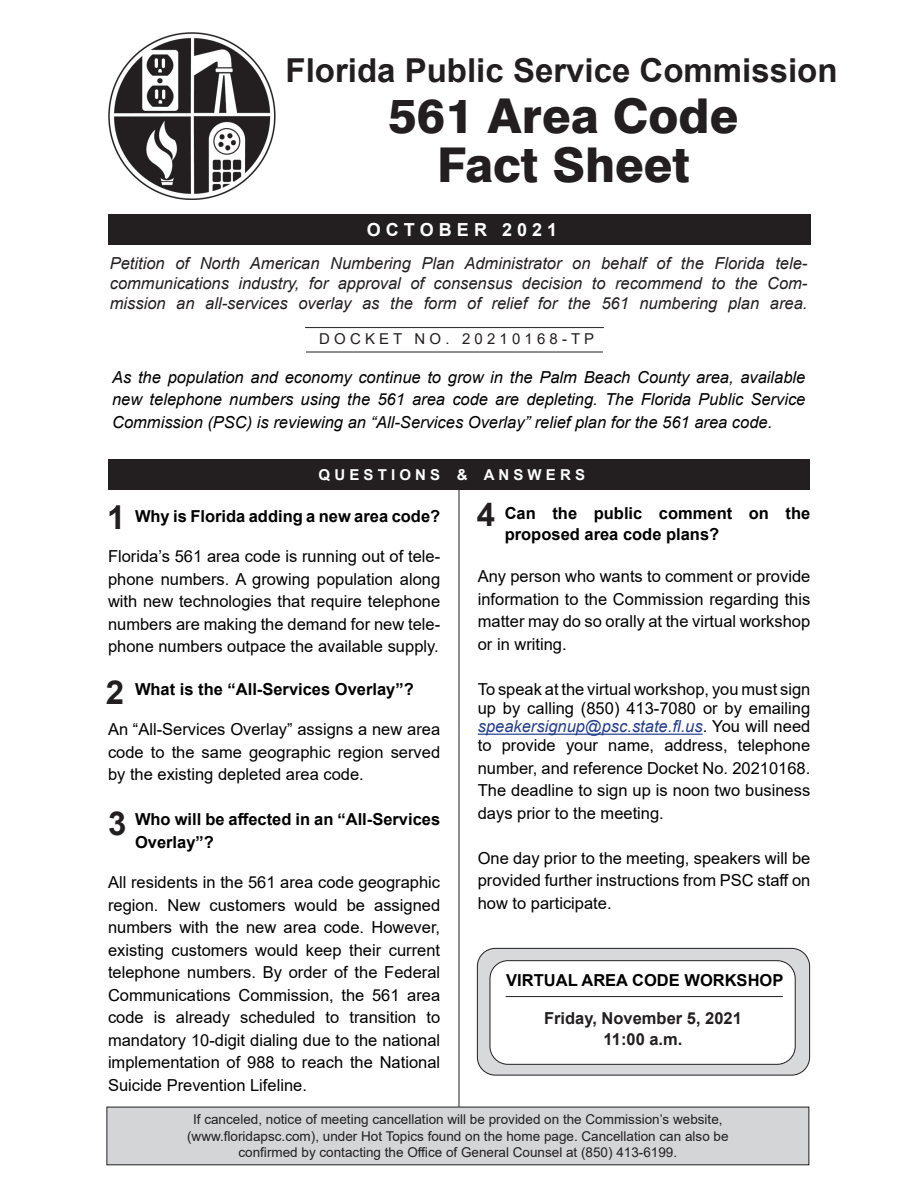
<style>
.page{position:relative;width:918px;height:1188px;background:#fff}
.page>*{position:absolute;margin:0;border:0;box-sizing:border-box;transform-origin:0 0}
.t1{font:800 48px "Swiss 721 BT";color:#231f20}
.t2{font:700 33px "Arial";color:#231f20}
.t3{font:700 18px "Arial";color:#fff}
.t4{font:16.5px/22.5px "Arial";color:#000;text-align:justify}
.t5{font:italic 16.5px/22.5px "Arial";color:#000;text-align:justify}
.t6{font:italic 16.5px/19.8px "Arial";color:#231f20;text-align:justify}
.t7{font:700 16.5px/20.2px "Arial";color:#000}
.t8{font:700 16.5px "Arial";color:#231f20}
.t9{font:15px "Arial";color:#231f20}
.t10{font:700 15px "Arial";color:#fff}
.t11{font:13.5px "Arial";color:#231f20}
.s1{font-style:italic;color:#253f8e}
</style>
<div class="page">
<hr style="left:478px;top:734px;width:225px;height:1px;background:#253f8e">
<hr style="left:459px;top:480px;width:1px;height:627px;background:#231f20">
<div style="left:108px;top:214px;width:702px;height:30px;background:#231f20"></div>
<hr style="left:306px;top:352px;width:297px;height:1px;background:#231f20">
<hr style="left:305px;top:327px;width:299px;height:1px;background:#231f20">
<div style="left:108px;top:459px;width:702px;height:31px;background:#231f20"></div>
<div style="left:107px;top:1107px;width:702px;height:58px;background:#d4d5d7"></div>
<div style="left:106px;top:1107px;width:703px;height:58px;border:1px solid #231f20"></div>
<img style="left:109px;top:32px;width:167px;height:167px">
<div style="left:477px;top:948px;width:333px;height:127px;background:#d8d9db;border-radius:18px"></div>
<div style="left:477px;top:948px;width:333px;height:128px;border:1px solid #231f20;border-radius:18px"></div>
<div style="left:490px;top:961px;width:305px;height:103px;background:#fff;border-radius:18px"></div>
<div style="left:490px;top:960px;width:306px;height:105px;border:1px solid #231f20;border-radius:18px"></div>
<hr style="left:506px;top:996px;width:277px;height:1px;background:#231f20">
<p class="t2" style="left:286px;top:48px;width:554px">Florida Public Service Commission</p>
<p class="t1" style="left:388px;top:86px;width:351px">561 Area Code</p>
<p class="t1" style="left:437px;top:136px;width:254px">Fact Sheet</p>
<p class="t3" style="left:367px;top:217px;width:192px">O C T O B E R 2 0 2 1</p>
<p class="t6" style="left:110px;top:254px;width:699px">Petition of North American Numbering Plan Administrator on behalf of the Florida tele&shy;communications industry, for approval of consensus decision to recommend to the Com&shy;mission an all-services overlay as the form of relief for the 561 numbering plan area.</p>
<p class="t9" style="left:319px;top:329px;width:276px">D O C K E T N O . 2 0 2 1 0 1 6 8 - T P</p>
<p class="t5" style="left:112px;top:366px;width:695px">As the population and economy continue to grow in the Palm Beach County area, available new telephone numbers using the 561 area code are depleting. The Florida Public Service Commission (PSC) is reviewing an “All-Services Overlay” relief plan for the 561 area code.</p>
<p class="t10" style="left:319px;top:464px;width:268px">Q U E S T I O N S &amp; A N S W E R S</p>
<p class="t2" style="left:107px;top:494px;width:20px">1</p>
<p class="t7" style="left:135px;top:506px;width:307px">Why is Florida adding a new area code?</p>
<p class="t4" style="left:108px;top:545px;width:334px">Florida’s 561 area code is running out of tele&shy;phone numbers. A growing population along with new technologies that require telephone numbers are making the demand for new tele&shy;phone numbers outpace the available supply.</p>
<p class="t7" style="left:135px;top:679px;width:280px">What is the “All-Services Overlay”?</p>
<p class="t4" style="left:108px;top:718px;width:334px">An “All-Services Overlay” assigns a new area code to the same geographic region served by the existing depleted area code.</p>
<p class="t7" style="left:135px;top:809px;width:307px;line-height:22.5px">Who will be affected in an “All-Services<br>Overlay”?</p>
<p class="t4" style="left:108px;top:871px;width:334px">All residents in the 561 area code geographic region. New customers would be assigned numbers with the new area code. However, existing customers would keep their current telephone numbers. By order of the Federal Communications Commission, the 561 area code is already scheduled to transition to mandatory 10-digit dialing due to the national implementation of 988 to reach the National Suicide Prevention Lifeline.</p>
<p class="t2" style="left:106px;top:669px;width:20px">2</p>
<p class="t2" style="left:108px;top:800px;width:20px">3</p>
<p class="t2" style="left:477px;top:491px;width:20px">4</p>
<p class="t7" style="left:505px;top:504px;width:307px">Can the public comment on the proposed area code plans?</p>
<p class="t4" style="left:478px;top:565px;width:334px">Any person who wants to comment or provide information to the Commission regarding this matter may do so orally at the virtual workshop or in writing.</p>
<p class="t4" style="left:478px;top:680px;width:334px;line-height:18.8px">To speak at the virtual workshop, you must sign up by calling (850) 413-7080 or by emailing <span class="s1">speakersignup@psc.state.fl.us</span>. You will need to provide your name, address, telephone</p>
<p class="t4" style="left:478px;top:757px;width:334px">number, and reference Docket No. 20210168.<br>The deadline to sign up is noon two business days prior to the meeting.</p>
<p class="t4" style="left:478px;top:847px;width:334px">One day prior to the meeting, speakers will be provided further instructions from PSC staff on how to participate.</p>
<p class="t7" style="left:506px;top:970px;width:279px">VIRTUAL AREA CODE WORKSHOP</p>
<p class="t8" style="left:544px;top:1007px;width:199px">Friday, November 5, 2021</p>
<p class="t8" style="left:604px;top:1028px;width:80px">11:00 a.m.</p>
<p class="t11" style="left:193px;top:1110px;width:531px">If canceled, notice of meeting cancellation will be provided on the Commission’s website,</p>
<p class="t11" style="left:187px;top:1127px;width:543px">(www.floridapsc.com), under Hot Topics found on the home page. Cancellation can also be</p>
<p class="t11" style="left:239px;top:1143px;width:440px">confirmed by contacting the Office of General Counsel at (850) 413-6199.</p>
</div>
